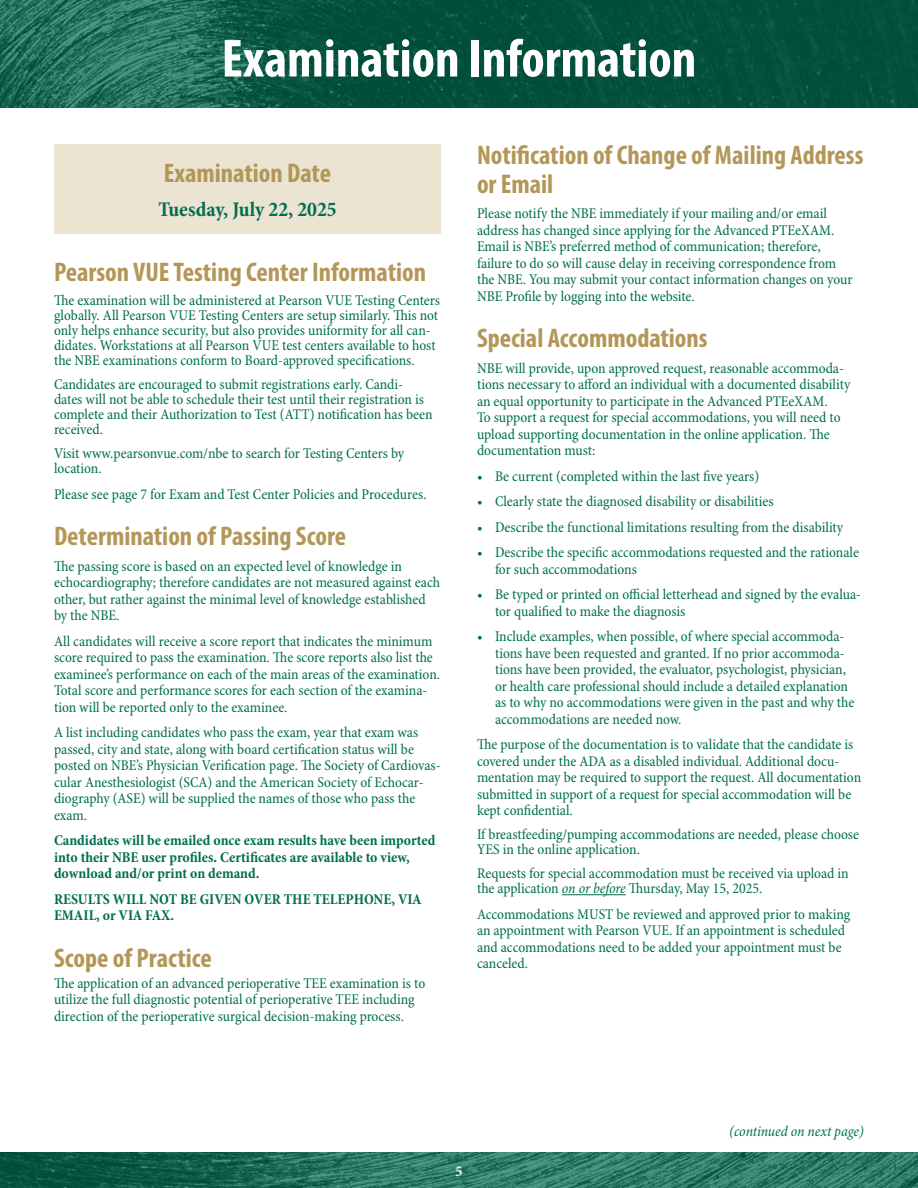
<style>
.page{position:relative;width:918px;height:1188px;background:#fff}
.page>*{position:absolute;margin:0;border:0;box-sizing:border-box;transform-origin:0 0}
.Section_Head{font:700 condensed 54px "Myriad Pro";color:#fff}
.Sub_1{font:700 condensed 27px/28.5px "Myriad Pro";color:#b39758}
.Body_text{font:700 condensed 21px "Minion Pro";color:#006e51}
.Body_text-2{font:condensed 15px/16.5px "Minion Pro";color:#006e51}
.Hang{font:condensed 15px/16.5px "Minion Pro";color:#006e51}
.Body_text-3{font:700 condensed 15px/16.5px "Minion Pro";color:#006e51}
.Body_text-4{font:italic condensed 15px "Minion Pro";letter-spacing:-.005em;color:#006e51}
.t1{font:700 condensed 15px "Minion Pro";color:#fff}
.s1{font-style:italic}
</style>
<div class="page">
<svg style="left:0;top:1152px;width:918px;height:36px"></svg>
<svg style="left:0;top:0;width:918px;height:108px;fill:#04513d"></svg>
<hr style="left:562px;top:894px;width:64px;height:1px;background:#006e51">
<div style="left:54px;top:144px;width:386px;height:90px;background:#ece4d2"></div>
<p class="Section_Head" style="left:222px;top:25px;width:476px">Examination Information</p>
<p class="Sub_1" style="left:164px;top:158px;width:169px">Examination Date</p>
<p class="Body_text" style="left:158px;top:195px;width:180px">Tuesday, July 22, 2025</p>
<p class="Sub_1" style="left:54px;top:257px;width:374px">Pearson VUE Testing Center Information</p>
<p class="Body_text-2" style="left:54px;top:294px;width:388px;line-height:15px">The examination will be administered at Pearson VUE Testing Centers globally. All Pearson VUE Testing Centers are setup similarly. This not only helps enhance security, but also provides uniformity for all can&shy;didates. Workstations at all Pearson VUE test centers available to host the NBE examinations conform to Board-approved specifications.</p>
<p class="Body_text-2" style="left:54px;top:378px;width:380px;line-height:15px">Candidates are encouraged to submit registrations early. Candi&shy;dates will not be able to schedule their test until their registration is complete and their Authorization to Test (ATT) notification has been received.</p>
<p class="Body_text-2" style="left:54px;top:447px;width:352px;line-height:15px">Visit www.pearsonvue.com/nbe to search for Testing Centers by location.</p>
<p class="Body_text-2" style="left:54px;top:486px;width:374px">Please see page 7 for Exam and Test Center Policies and Procedures.</p>
<p class="Sub_1" style="left:54px;top:521px;width:294px">Determination of Passing Score</p>
<p class="Body_text-2" style="left:54px;top:558px;width:388px">The passing score is based on an expected level of knowledge in echocardiography; therefore candidates are not measured against each other, but rather against the minimal level of knowledge established by the NBE.</p>
<p class="Body_text-2" style="left:54px;top:633px;width:388px">All candidates will receive a score report that indicates the minimum score required to pass the examination. The score reports also list the examinee’s performance on each of the main areas of the examination.<br>Total score and performance scores for each section of the examina&shy;tion will be reported only to the examinee.</p>
<p class="Body_text-2" style="left:54px;top:725px;width:388px">A list including candidates who pass the exam, year that exam was passed, city and state, along with board certification status will be posted on NBE’s Physician Verification page. The Society of Cardiovas&shy;cular Anesthesiologist (SCA) and the American Society of Echocar&shy;diography (ASE) will be supplied the names of those who pass the exam.</p>
<p class="Body_text-3" style="left:54px;top:832px;width:383px">Candidates will be emailed once exam results have been imported into their NBE user profiles. Certificates are available to view, download and/or print on demand.</p>
<p class="Body_text-3" style="left:54px;top:891px;width:369px">RESULTS WILL NOT BE GIVEN OVER THE TELEPHONE, VIA<br>EMAIL, or VIA FAX.</p>
<p class="Sub_1" style="left:54px;top:943px;width:159px">Scope of Practice</p>
<p class="Body_text-2" style="left:54px;top:975px;width:373px">The application of an advanced perioperative TEE examination is to utilize the full diagnostic potential of perioperative TEE including direction of the perioperative surgical decision-making process.</p>
<p class="Sub_1" style="left:477px;top:140px;width:388px">Notification of Change of Mailing Address or Email</p>
<p class="Body_text-2" style="left:477px;top:206px;width:377px">Please notify the NBE immediately if your mailing and/or email address has changed since applying for the Advanced PTEeXAM.<br>Email is NBE’s preferred method of communication; therefore, failure to do so will cause delay in receiving correspondence from the NBE. You may submit your contact information changes on your NBE Profile by logging into the website.</p>
<p class="Sub_1" style="left:477px;top:323px;width:232px">Special Accommodations</p>
<p class="Body_text-2" style="left:477px;top:360px;width:375px">NBE will provide, upon approved request, reasonable accommoda&shy;tions necessary to afford an individual with a documented disability an equal opportunity to participate in the Advanced PTEeXAM.<br>To support a request for special accommodations, you will need to upload supporting documentation in the online application. The documentation must:</p>
<p class="Hang" style="left:477px;top:468px;width:284px">• Be current (completed within the last five years)</p>
<p class="Hang" style="left:477px;top:494px;width:298px">• Clearly state the diagnosed disability or disabilities</p>
<p class="Hang" style="left:477px;top:519px;width:368px">• Describe the functional limitations resulting from the disability</p>
<p class="Hang" style="left:495px;top:545px;width:366px;text-indent:-18px">• Describe the specific accommodations requested and the rationale for such accommodations</p>
<p class="Hang" style="left:495px;top:587px;width:368px;text-indent:-18px">• Be typed or printed on official letterhead and signed by the evalua&shy;tor qualified to make the diagnosis</p>
<p class="Hang" style="left:495px;top:629px;width:361px;text-indent:-18px">• Include examples, when possible, of where special accommoda&shy;tions have been requested and granted. If no prior accommoda&shy;tions have been provided, the evaluator, psychologist, physician, or health care professional should include a detailed explanation as to why no accommodations were given in the past and why the accommodations are needed now.</p>
<p class="Body_text-2" style="left:477px;top:737px;width:386px">The purpose of the documentation is to validate that the candidate is covered under the ADA as a disabled individual. Additional docu&shy;mentation may be required to support the request. All documentation submitted in support of a request for special accommodation will be kept confidential.</p>
<p class="Body_text-2" style="left:477px;top:828px;width:384px;line-height:15px">If breastfeeding/pumping accommodations are needed, please choose<br>YES in the online application.</p>
<p class="Body_text-2" style="left:477px;top:867px;width:373px;line-height:15px">Requests for special accommodation must be received via upload in the application <span class="s1">on or before</span> Thursday, May 15, 2025.</p>
<p class="Body_text-2" style="left:477px;top:906px;width:375px">Accommodations MUST be reviewed and approved prior to making an appointment with Pearson VUE. If an appointment is scheduled and accommodations need to be added your appointment must be canceled.</p>
<p class="t1" style="left:456px;top:1160px;width:8px">5</p>
<p class="Body_text-4" style="left:729px;top:1122px;width:136px">(continued on next page)</p>
</div>
